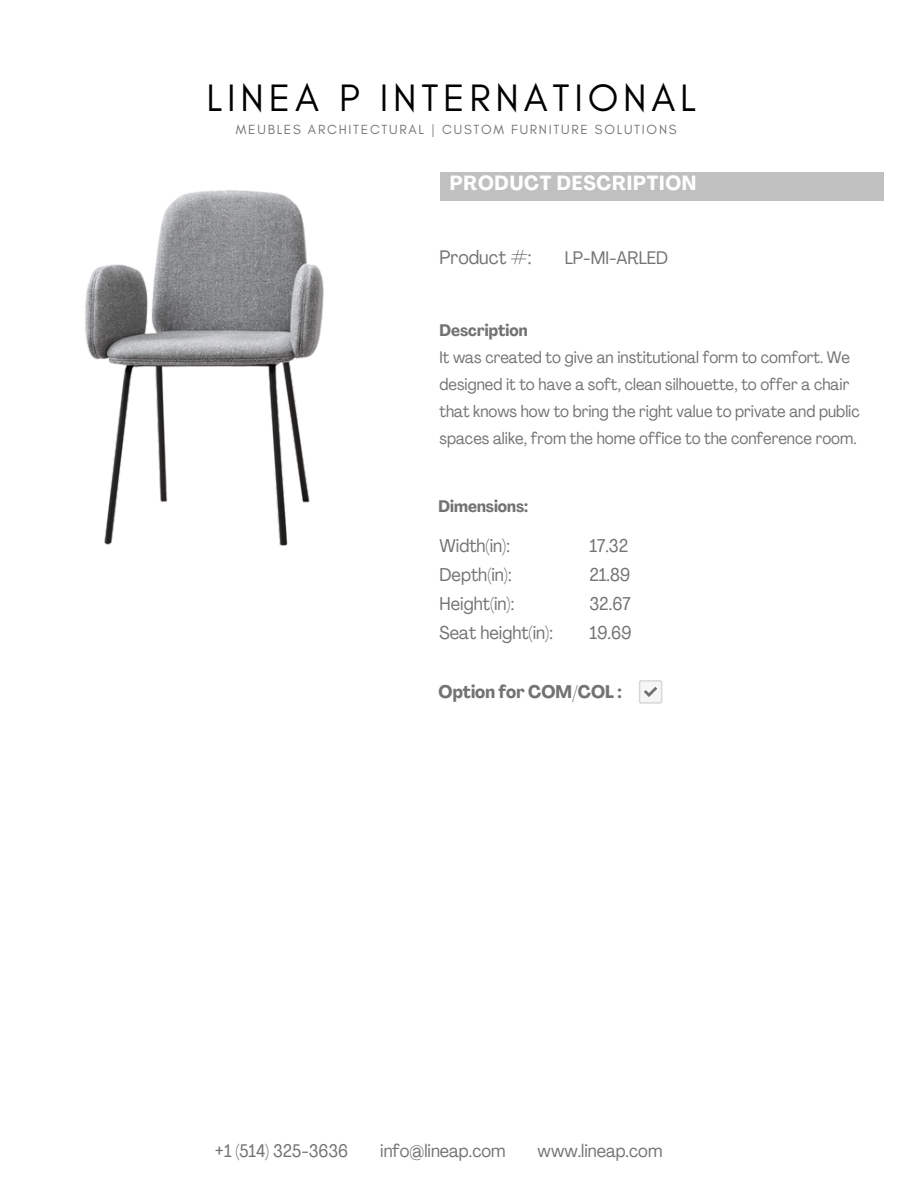
<style>
.page{position:relative;width:918px;height:1188px;background:#fff}
.page>*{position:absolute;margin:0;border:0;box-sizing:border-box;transform-origin:0 0}
.t1{font:39px "Glacial Indifference";letter-spacing:.12em;color:#000}
.t2{font:700 condensed 20.25px "Agrandir";letter-spacing:.04em;color:#fff}
.t3{font:condensed 19.2px "Agrandir";color:#737373}
.t4{font:condensed 18.3px/29.2px "Agrandir";color:#737373}
.t5{font:condensed 18px "Agrandir";color:#737373}
.t6{font:700 condensed 18px "Agrandir";color:#737373}
.t7{font:condensed 16.5px/27px "Agrandir";color:#737373}
.t8{font:700 condensed 16.5px "Agrandir";color:#737373}
.t9{font:13.5px "Glacial Indifference";letter-spacing:.13em;color:#737373}
.s1{font-weight:700}
</style>
<div class="page">
<div style="left:440px;top:172px;width:444px;height:29px;background:#c0c0c0"></div>
<img style="left:85px;top:190px;width:239px;height:356px">
<svg style="left:639px;top:680px;width:23px;height:24px"></svg>
<p class="t1" style="left:207px;top:74px;width:491px">LINEA P INTERNATIONAL</p>
<p class="t9" style="left:236px;top:121px;width:442px">MEUBLES ARCHITECTURAL | CUSTOM FURNITURE SOLUTIONS</p>
<h2 class="t2" style="left:450px;top:175px;width:248px">PRODUCT DESCRIPTION</h2>
<h3 class="t3" style="left:440px;top:250px;width:94px">Product #:</h3>
<p class="t5" style="left:565px;top:250px;width:105px">LP-MI-ARLED</p>
<h5 class="t7" style="left:440px;top:319px;width:422px"><span class="s1">Description<br></span>It was created to give an institutional form to comfort. We designed it to have a soft, clean silhouette, to offer a chair that knows how to bring the right value to private and public spaces alike, from the home office to the conference room.</h5>
<h4 class="t8" style="left:439px;top:500px;width:91px">Dimensions:</h4>
<h6 class="t4" style="left:440px;top:532px;width:115px">Width(in):<br>Depth(in):<br>Height(in):<br>Seat height(in):</h6>
<h5 class="t4" style="left:589px;top:532px;width:44px">17.32<br>21.89<br>32.67<br>19.69</h5>
<h3 class="t6" style="left:439px;top:685px;width:185px">Option for COM/COL :</h3>
<h3 class="t5" style="left:215px;top:1143px;width:135px">+1 (514) 325-3636</h3>
<h3 class="t5" style="left:380px;top:1143px;width:127px">info@lineap.com</h3>
<h3 class="t5" style="left:538px;top:1143px;width:126px">www.lineap.com</h3>
</div>
